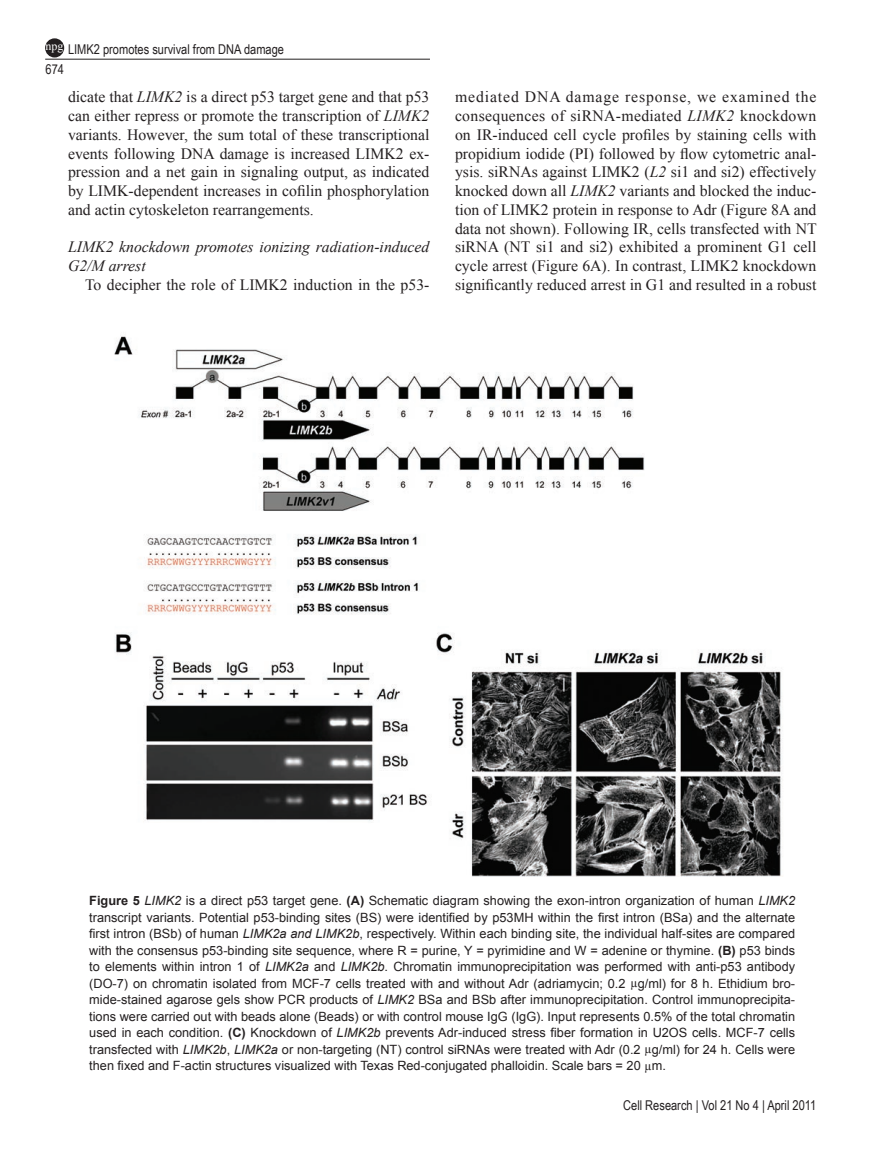
<style>
.page{position:relative;width:893px;height:1170px;background:#fff}
.page>*{position:absolute;margin:0;border:0;box-sizing:border-box;transform-origin:0 0}
.t1{font:15.75px/18.8px "Times New Roman";color:#231f20;text-align:justify}
.t2{font:italic 15.75px/18.8px "Times New Roman";color:#231f20}
.t3{font:13.5px "Arial Narrow";color:#231f20}
.t4{font:12.75px/16.5px "Arial";color:#231f20;text-align:justify}
.t5{font:12px "Times New Roman";color:#fff}
.s1{font-style:italic}
.s2{font-weight:700}
.s3{font-family:"Times New Roman"}
</style>
<div class="page">
<hr style="left:45px;top:59px;width:385px;height:1px;background:#231f20">
<div style="left:46px;top:39px;width:17px;height:18px;background:#231f20;border-radius:50%"></div>
<div style="left:45px;top:38px;width:19px;height:19px;border:2px solid #231f20;border-radius:50%"></div>
<img style="left:114px;top:336px;width:668px;height:540px">
<p class="t3" style="left:68px;top:39px;width:217px">LIMK2 promotes survival from DNA damage</p>
<p class="t5" style="left:46px;top:38px;width:19px">npg</p>
<p class="t3" style="left:46px;top:59px;width:20px">674</p>
<p class="t1" style="left:68px;top:88px;width:363px">dicate that <span class="s1">LIMK2</span> is a direct p53 target gene and that p53 can either repress or promote the transcription of <span class="s1">LIMK2 </span>variants. However, the sum total of these transcriptional events following DNA damage is increased LIMK2 ex&shy;pression and a net gain in signaling output, as indicated by LIMK-dependent increases in cofilin phosphorylation and actin cytoskeleton rearrangements.</p>
<p class="t2" style="left:68px;top:237px;width:363px">LIMK2 knockdown promotes ionizing radiation-induced<br>G2/M arrest</p>
<p class="t1" style="left:85px;top:275px;width:346px">To decipher the role of LIMK2 induction in the p53-</p>
<p class="t1" style="left:455px;top:87px;width:363px">mediated DNA damage response, we examined the consequences of siRNA-mediated <span class="s1">LIMK2</span> knockdown on IR-induced cell cycle profiles by staining cells with propidium iodide (PI) followed by flow cytometric anal&shy;ysis. siRNAs against LIMK2 (<span class="s1">L2</span> si1 and si2) effectively knocked down all <span class="s1">LIMK2</span> variants and blocked the induc&shy;tion of LIMK2 protein in response to Adr (Figure 8A and data not shown). Following IR, cells transfected with NT siRNA (NT si1 and si2) exhibited a prominent G1 cell cycle arrest (Figure 6A). In contrast, LIMK2 knockdown significantly reduced arrest in G1 and resulted in a robust</p>
<p class="t4" style="left:89px;top:892px;width:707px"><span class="s2">Figure 5</span> <span class="s1">LIMK2</span> is a direct p53 target gene. <span class="s2">(A)</span> Schematic diagram showing the exon-intron organization of human <span class="s1">LIMK2 </span>transcript variants. Potential p53-binding sites (BS) were identified by p53MH within the first intron (BSa) and the alternate first intron (BSb) of human <span class="s1">LIMK2a and LIMK2b</span>, respectively. Within each binding site, the individual half-sites are compared with the consensus p53-binding site sequence, where R = purine, Y = pyrimidine and W = adenine or thymine. <span class="s2">(B)</span> p53 binds to elements within intron 1 of <span class="s1">LIMK2a</span> and <span class="s1">LIMK2b</span>. Chromatin immunoprecipitation was performed with anti-p53 antibody (DO-7) on chromatin isolated from MCF-7 cells treated with and without Adr (adriamycin; 0.2 <span class="s3">µ</span>g/ml) for 8 h. Ethidium bro&shy;mide-stained agarose gels show PCR products of <span class="s1">LIMK2</span> BSa and BSb after immunoprecipitation. Control immunoprecipita&shy;tions were carried out with beads alone (Beads) or with control mouse IgG (IgG). Input represents 0.5% of the total chromatin used in each condition. <span class="s2">(C)</span> Knockdown of <span class="s1">LIMK2b</span> prevents Adr-induced stress fiber formation in U2OS cells. MCF-7 cells transfected with <span class="s1">LIMK2b</span>, <span class="s1">LIMK2a</span> or non-targeting (NT) control siRNAs were treated with Adr (0.2 <span class="s3">µ</span>g/ml) for 24 h. Cells were then fixed and F-actin structures visualized with Texas Red-conjugated phalloidin. Scale bars = 20 <span class="s3">µ</span>m.</p>
<p class="t3" style="left:623px;top:1094px;width:195px">Cell Research | Vol 21 No 4 | April 2011</p>
</div>
